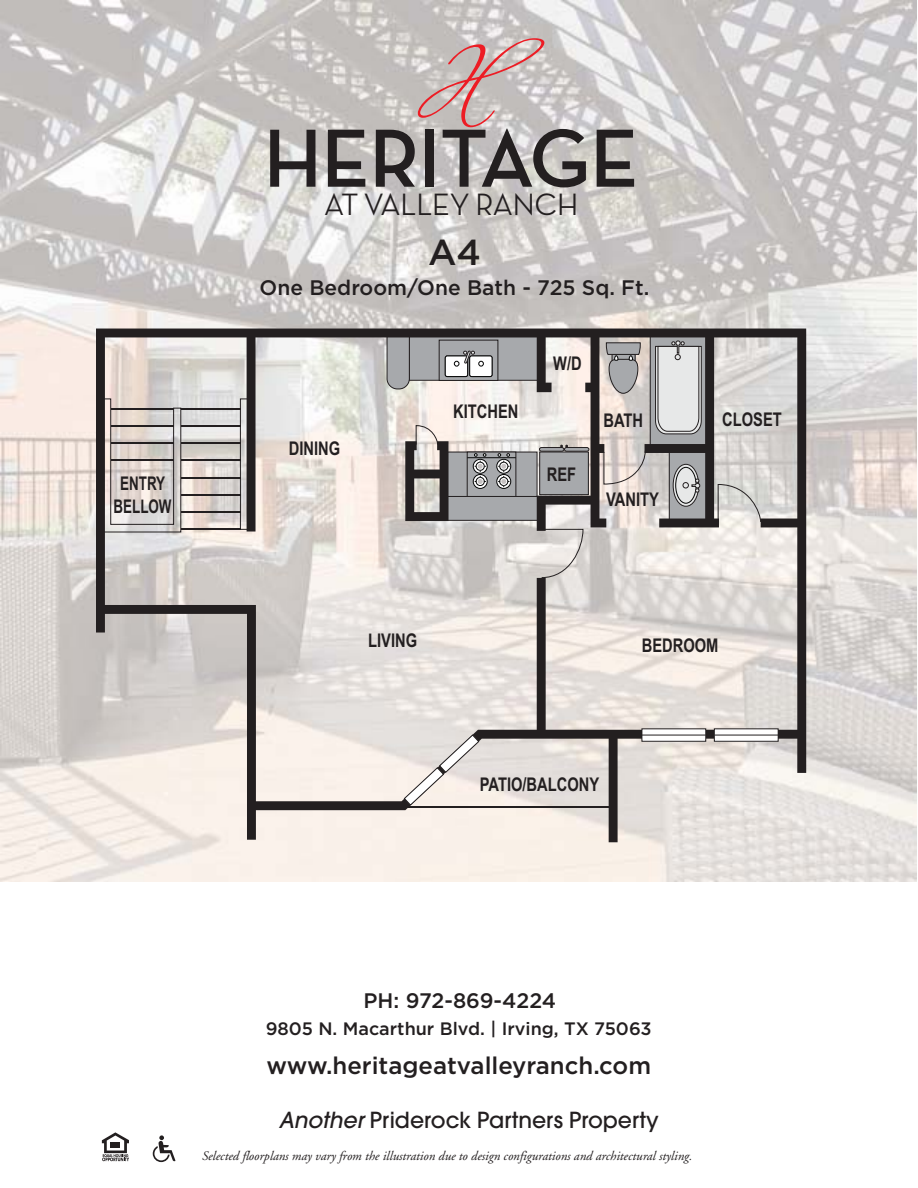
<style>
.page{position:relative;width:918px;height:1188px;background:#fff}
.page>*{position:absolute;margin:0;border:0;box-sizing:border-box;transform-origin:0 0}
.t1{font:700 83.85px "Neutra Display";color:#231f20}
.t2{font:83.85px "Ministry Script";color:#ed1c24}
.t3{font:500 36px "Gotham";color:#231f20}
.t4{font:500 31.5px "Neutra Display";color:#231f20}
.t5{font:500 24px "Gotham";color:#231f20}
.t6{font:500 22.05px "Avant Garde";color:#231f20}
.t7{font:500 21px "Gotham";color:#231f20}
.t8{font:700 18.9px "Arial";color:#231f20;scale:.78 1}
.t9{font:700 18.9px/22.6px "Arial";color:#231f20;text-align:center;scale:.71 1}
.t10{font:500 18px "Gotham";color:#231f20}
.t11{font:italic 13.05px "Adobe Garamond";color:#231f20}
.s1{font-style:italic}
</style>
<div class="page">
<img style="left:0;top:0;width:916px;height:882px">
<svg style="left:102px;top:1132px;width:27px;height:29px"></svg>
<svg style="left:153px;top:1135px;width:22px;height:27px"></svg>
<svg style="left:96px;top:329px;width:710px;height:513px;background:#cec9c6"></svg>
<svg style="left:541px;top:528px;width:43px;height:51px;background:#d6d2ce"></svg>
<svg style="left:603px;top:450px;width:43px;height:35px;background:#d5cbc7"></svg>
<svg style="left:717px;top:484px;width:45px;height:39px;background:#d2d1cd"></svg>
<svg style="left:405px;top:425px;width:44px;height:96px;background:#8b8682"></svg>
<div style="left:642px;top:729px;width:64px;height:12px;background:#fff"></div>
<div style="left:641px;top:728px;width:65px;height:14px;border:1px solid #231f20"></div>
<hr style="left:642px;top:735px;width:64px;height:1px;background:#231f20">
<div style="left:714px;top:729px;width:64px;height:12px;background:#fff"></div>
<div style="left:714px;top:728px;width:65px;height:14px;border:1px solid #231f20"></div>
<hr style="left:714px;top:735px;width:64px;height:1px;background:#231f20">
<svg style="left:403px;top:734px;width:77px;height:72px;background:#e4deda"></svg>
<h3 class="t9" style="left:114px;top:473px;width:83px">ENTRY<br>BELLOW</h3>
<h1 class="t2" style="left:418px;top:38px;width:128px">H</h1>
<h1 class="t1" style="left:264px;top:129px;width:376px">HERITAGE</h1>
<h3 class="t4" style="left:324px;top:193px;width:256px">AT VALLEY RANCH</h3>
<h2 class="t3" style="left:428px;top:239px;width:54px">A4</h2>
<h3 class="t7" style="left:260px;top:280px;width:391px">One Bedroom/One Bath - 725 Sq. Ft.</h3>
<h3 class="t8" style="left:289px;top:437px;width:67px">DINING</h3>
<h3 class="t8" style="left:453px;top:400px;width:85px">KITCHEN</h3>
<h3 class="t8" style="left:553px;top:352px;width:38px">W/D</h3>
<h3 class="t8" style="left:547px;top:464px;width:39px">REF</h3>
<h3 class="t8" style="left:603px;top:409px;width:52px">BATH</h3>
<h3 class="t8" style="left:606px;top:489px;width:69px">VANITY</h3>
<h3 class="t8" style="left:722px;top:408px;width:78px">CLOSET</h3>
<h3 class="t8" style="left:368px;top:629px;width:64px">LIVING</h3>
<h3 class="t8" style="left:642px;top:634px;width:100px">BEDROOM</h3>
<h3 class="t8" style="left:480px;top:773px;width:155px">PATIO/BALCONY</h3>
<h3 class="t7" style="left:364px;top:993px;width:194px">PH: 972-869-4224</h3>
<h3 class="t10" style="left:266px;top:1021px;width:388px">9805 N. Macarthur Blvd. | Irving, TX 75063</h3>
<h3 class="t5" style="left:266px;top:1056px;width:386px">www.heritageatvalleyranch.com</h3>
<h3 class="t6" style="left:279px;top:1112px;width:382px"><span class="s1">Another</span> Priderock Partners Property</h3>
<p class="t11" style="left:202px;top:1151px;width:492px">Selected floorplans may vary from the illustration due to design configurations and architectural styling.</p>
</div>
